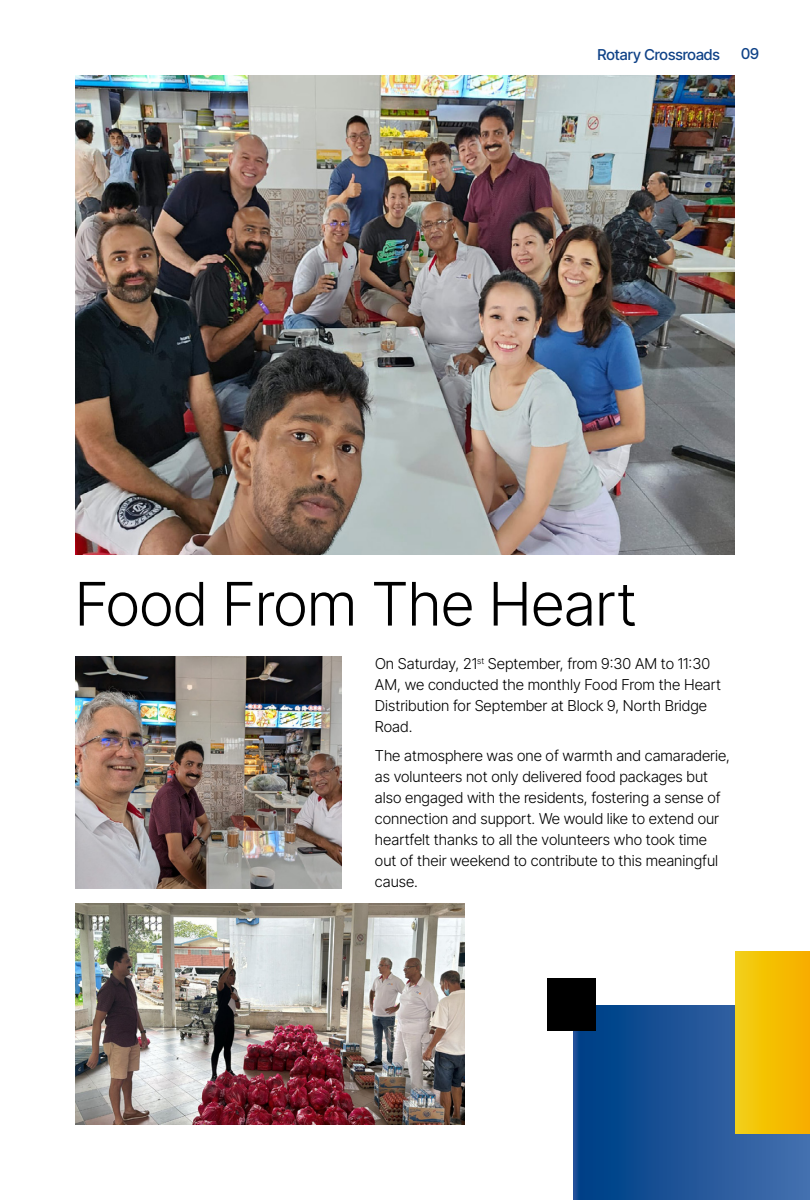
<style>
.page{position:relative;width:810px;height:1200px;background:#fff}
.page>*{position:absolute;margin:0;border:0;box-sizing:border-box;transform-origin:0 0}
.t1{font:300 60px "Inter Tight";color:#000}
.t2{font:300 15px/21px "Inter Tight";color:#000}
.t3{font:500 15px "Inter Tight";color:#0f4287}
</style>
<div class="page">
<div style="left:574px;top:1005px;width:236px;height:195px;background:linear-gradient(to right,#003e85,#4770ae)"></div>
<div style="left:735px;top:952px;width:75px;height:182px;background:linear-gradient(to right,#f2d113,#f7ad00)"></div>
<div style="left:548px;top:979px;width:48px;height:52px;background:#000"></div>
<img style="left:75px;top:75px;width:660px;height:480px">
<img style="left:75px;top:656px;width:267px;height:233px">
<img style="left:75px;top:903px;width:390px;height:222px">
<p class="t3" style="left:598px;top:44px;width:124px">Rotary Crossroads</p>
<p class="t3" style="left:741px;top:43px;width:19px">09</p>
<h1 class="t1" style="left:75px;top:561px;width:563px">Food From The Heart</h1>
<p class="t2" style="left:375px;top:653px;width:348px">On Saturday, 21<sup>st</sup> September, from 9:30 AM to 11:30<br>AM, we conducted the monthly Food From the Heart Distribution for September at Block 9, North Bridge Road.</p>
<p class="t2" style="left:375px;top:745px;width:357px">The atmosphere was one of warmth and camaraderie, as volunteers not only delivered food packages but also engaged with the residents, fostering a sense of connection and support. We would like to extend our heartfelt thanks to all the volunteers who took time out of their weekend to contribute to this meaningful cause.</p>
</div>
